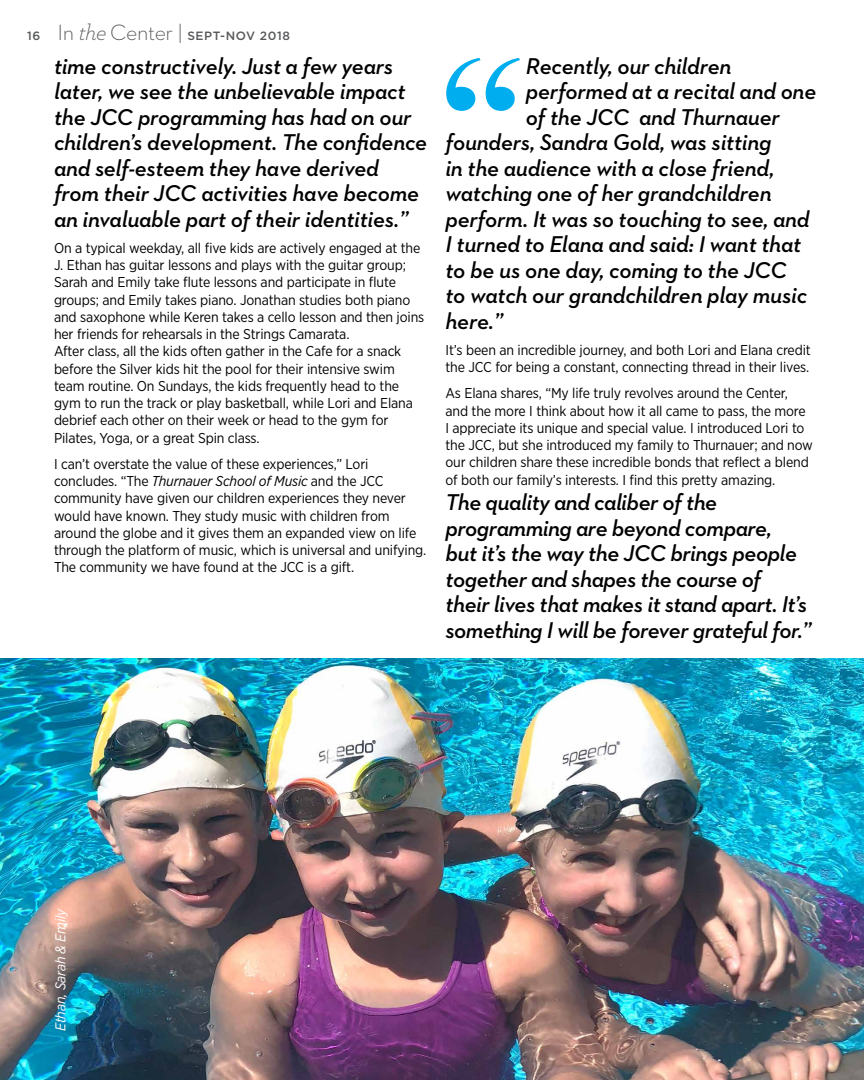
<style>
.page{position:relative;width:864px;height:1080px;background:#fff}
.page>*{position:absolute;margin:0;border:0;box-sizing:border-box;transform-origin:0 0}
.t1{font:italic 600 23.25px/25.5px "Neutraface 2 Text";letter-spacing:-.01em;color:#000}
.t2{font:14.25px/17.2px "Gotham Narrow";letter-spacing:-.01em;color:#000}
.t3{font:italic 14.25px "Gotham Narrow";letter-spacing:-.01em;color:#fff}
.t4{font:500 12px "Gotham";letter-spacing:.05em;color:#58595b}
.s1{font-family:"Neutraface 2 Text";font-weight:300;font-size:22.5px}
.s2{font-family:"Archer Pro";font-weight:300;font-style:italic;font-size:22.5px}
.s3{font-style:italic}
</style>
<div class="page">
<img style="left:0;top:659px;width:864px;height:421px">
<svg style="left:446px;top:58px;width:74px;height:53px"></svg>
<p class="t4" style="left:27px;top:28px;width:264px">16 <span class="s1">In</span> <span class="s2">the</span> <span class="s1">Center |</span> SEPT-NOV 2018</p>
<p class="t1" style="left:54px;top:53px;width:375px">time constructively. Just a few years later, we see the unbelievable impact the JCC programming has had on our children’s development. The confidence and self-esteem they have derived from their JCC activities have become an invaluable part of their identities.”</p>
<p class="t2" style="left:54px;top:239px;width:372px">On a typical weekday, all five kids are actively engaged at the J. Ethan has guitar lessons and plays with the guitar group; Sarah and Emily take flute lessons and participate in flute groups; and Emily takes piano. Jonathan studies both piano and saxophone while Keren takes a cello lesson and then joins her friends for rehearsals in the Strings Camarata.<br>After class, all the kids often gather in the Cafe for a snack before the Silver kids hit the pool for their intensive swim team routine. On Sundays, the kids frequently head to the gym to run the track or play basketball, while Lori and Elana debrief each other on their week or head to the gym for Pilates, Yoga, or a great Spin class.</p>
<p class="t2" style="left:54px;top:455px;width:374px">I can’t overstate the value of these experiences,” Lori concludes. “The <span class="s3">Thurnauer School of Music</span> and the JCC community have given our children experiences they never would have known. They study music with children from around the globe and it gives them an expanded view on life through the platform of music, which is universal and unifying.<br>The community we have found at the JCC is a gift.</p>
<h1 class="t1" style="left:526px;top:53px;width:207px">Recently, our children</h1>
<h1 class="t1" style="left:526px;top:78px;width:292px">performed at a recital and one</h1>
<h1 class="t1" style="left:526px;top:104px;width:255px">of the JCC and Thurnauer</h1>
<h1 class="t1" style="left:446px;top:129px;width:327px">founders, Sandra Gold, was sitting</h1>
<h1 class="t1" style="left:446px;top:155px;width:330px">in the audience with a close friend,</h1>
<h1 class="t1" style="left:446px;top:180px;width:328px">watching one of her grandchildren</h1>
<h1 class="t1" style="left:446px;top:206px;width:366px">perform. It was so touching to see, and</h1>
<h1 class="t1" style="left:446px;top:231px;width:357px">I turned to Elana and said: I want that</h1>
<h1 class="t1" style="left:446px;top:257px;width:343px">to be us one day, coming to the JCC</h1>
<h1 class="t1" style="left:446px;top:282px;width:363px">to watch our grandchildren play music</h1>
<h1 class="t1" style="left:446px;top:308px;width:59px">here.”</h1>
<p class="t2" style="left:446px;top:341px;width:367px">It’s been an incredible journey, and both Lori and Elana credit the JCC for being a constant, connecting thread in their lives.</p>
<p class="t2" style="left:446px;top:384px;width:369px">As Elana shares, “My life truly revolves around the Center, and the more I think about how it all came to pass, the more<br>I appreciate its unique and special value. I introduced Lori to the JCC, but she introduced my family to Thurnauer; and now our children share these incredible bonds that reflect a blend of both our family’s interests. I find this pretty amazing.</p>
<h1 class="t1" style="left:446px;top:489px;width:368px">The quality and caliber of the programming are beyond compare,<br>but it’s the way the JCC brings people together and shapes the course of<br>their lives that makes it stand apart. It’s something I will be forever grateful for.”</h1>
<p class="t3" style="left:52px;top:1031px;width:125px;rotate:-90deg">Ethan, Sarah &amp; Emily</p>
</div>
